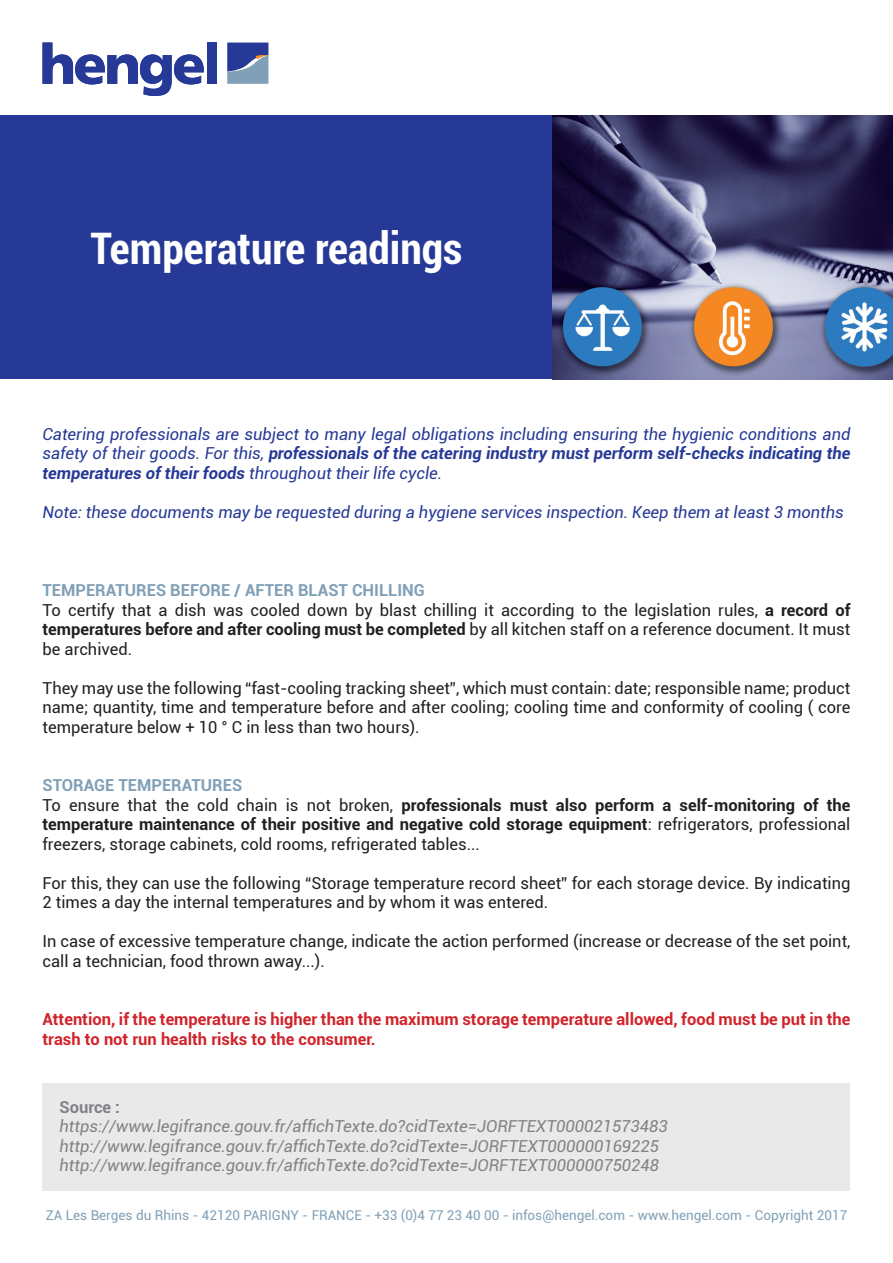
<style>
.page{position:relative;width:893px;height:1263px;background:#fff}
.page>*{position:absolute;margin:0;border:0;box-sizing:border-box;transform-origin:0 0}
.t1{font:700 condensed 43.5px "Roboto";color:#fff}
.t2{font:16.5px/19.5px "Roboto";color:#231f20}
.t3{font:italic 16.5px/19.5px "Roboto";color:#263996;text-align:justify}
.t4{font:italic 16.5px/19.5px "Roboto";color:#808285}
.t5{font:700 16.5px/19.5px "Roboto";color:#d1232a}
.t6{font:700 16.5px "Roboto";color:#808285}
.t7{font:13.5px "Roboto";color:#80a0b7}
.s1{font-weight:700}
.s2{font-weight:700;color:#80a0b7}
</style>
<div class="page">
<svg style="left:43px;top:43px;width:161px;height:53px"></svg>
<div style="left:207px;top:43px;width:10px;height:41px;background:#263996"></div>
<svg style="left:227px;top:43px;width:41px;height:41px;background:#5c72a8"></svg>
<div style="left:0;top:116px;width:893px;height:263px;background:#263996"></div>
<div style="left:43px;top:1083px;width:807px;height:107px;background:#e9e9ea"></div>
<img style="left:553px;top:116px;width:340px;height:263px">
<h1 class="t1" style="left:90px;top:218px;width:373px">Temperature readings</h1>
<p class="t3" style="left:43px;top:423px;width:809px">Catering professionals are subject to many legal obligations including ensuring the hygienic conditions and safety of their goods. For this, <span class="s1">professionals of the catering industry must perform self-checks indicating the temperatures of their foods</span> throughout their life cycle.</p>
<p class="t3" style="left:43px;top:501px;width:803px">Note: these documents may be requested during a hygiene services inspection. Keep them at least 3 months</p>
<p class="t2" style="left:43px;top:580px;width:809px"><span class="s2">TEMPERATURES BEFORE / AFTER BLAST CHILLING<br></span>To certify that a dish was cooled down by blast chilling it according to the legislation rules, <span class="s1">a record of temperatures before and after cooling must be completed</span> by all kitchen staff on a reference document. It must be archived.</p>
<p class="t2" style="left:43px;top:677px;width:809px;text-align:justify">They may use the following “fast-cooling tracking sheet”, which must contain: date; responsible name; product name; quantity, time and temperature before and after cooling; cooling time and conformity of cooling ( core temperature below + 10 ° C in less than two hours).</p>
<p class="t2" style="left:43px;top:775px;width:809px"><span class="s2">STORAGE TEMPERATURES<br></span>To ensure that the cold chain is not broken, <span class="s1">professionals must also perform a self-monitoring of the temperature maintenance of their positive and negative cold storage equipment</span>: refrigerators, professional freezers, storage cabinets, cold rooms, refrigerated tables...</p>
<p class="t2" style="left:43px;top:873px;width:809px">For this, they can use the following “Storage temperature record sheet” for each storage device. By indicating<br>2 times a day the internal temperatures and by whom it was entered.</p>
<p class="t2" style="left:43px;top:931px;width:809px">In case of excessive temperature change, indicate the action performed (increase or decrease of the set point, call a technician, food thrown away...).</p>
<p class="t5" style="left:43px;top:1009px;width:809px">Attention, if the temperature is higher than the maximum storage temperature allowed, food must be put in the trash to not run health risks to the consumer.</p>
<p class="t6" style="left:60px;top:1095px;width:62px">Source :</p>
<p class="t4" style="left:60px;top:1116px;width:610px">https://www.legifrance.gouv.fr/affichTexte.do?cidTexte=JORFTEXT000021573483 http://www.legifrance.gouv.fr/affichTexte.do?cidTexte=JORFTEXT000000169225 http://www.legifrance.gouv.fr/affichTexte.do?cidTexte=JORFTEXT000000750248</p>
<p class="t7" style="left:46px;top:1206px;width:803px">ZA Les Berges du Rhins - 42120 PARIGNY - FRANCE - +33 (0)4 77 23 40 00 - infos@hengel.com - www.hengel.com - Copyright 2017</p>
</div>
